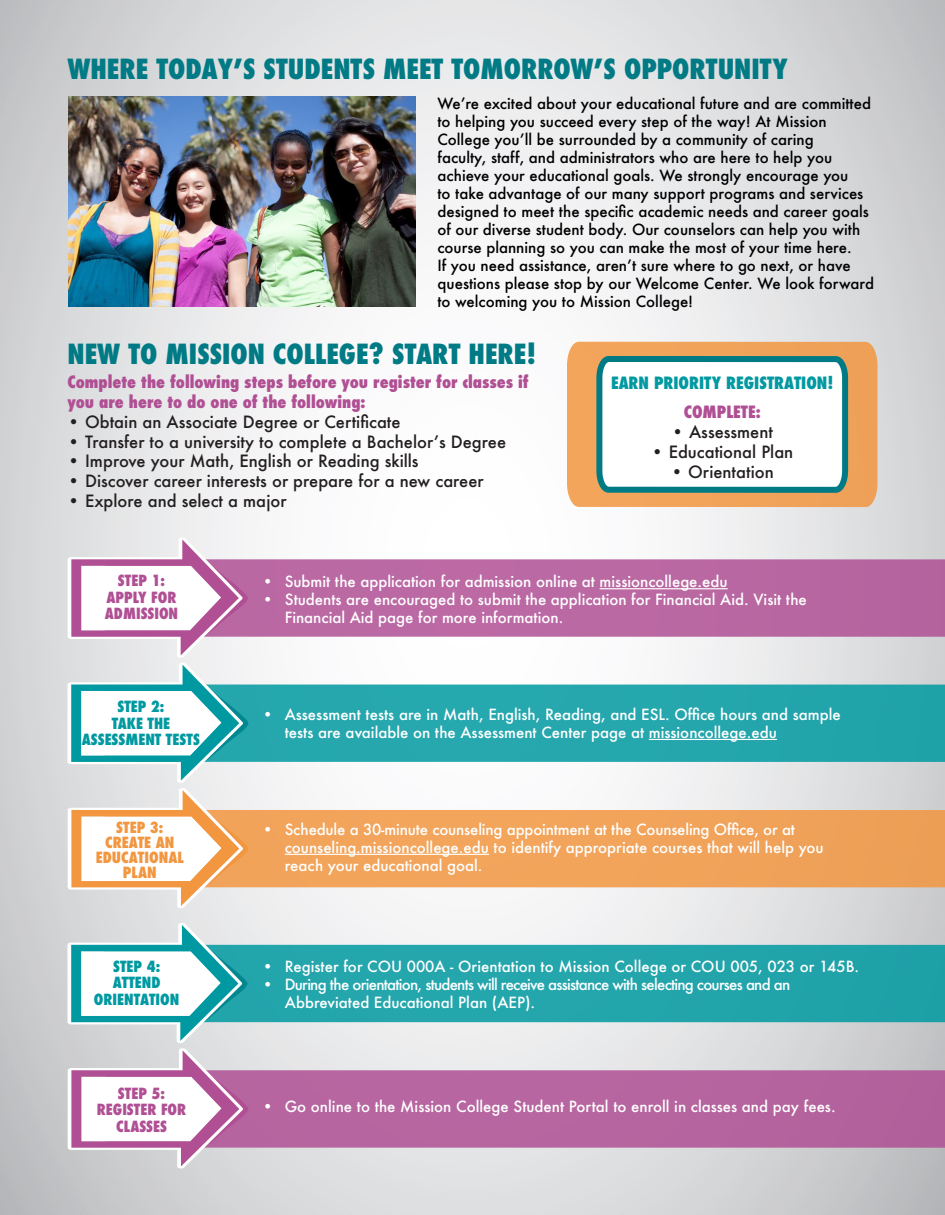
<style>
.page{position:relative;width:945px;height:1215px;background:#fff}
.page>*{position:absolute;margin:0;border:0;box-sizing:border-box;transform-origin:0 0}
.t1{font:800 condensed 27px "Futura";color:#007b85}
.t2{font:500 16.5px "Futura";color:#231f20}
.t3{font:800 condensed 16.5px/19.8px "Futura";color:#b04f94}
.t4{font:800 condensed 16.5px "Futura";color:#0099a1}
.t5{font:500 15px/18px "Futura";color:#fff}
.t6{font:500 15px/18px "Futura";color:#000}
.t7{font:500 15px/18px "Futura";letter-spacing:-.05em;color:#fff}
.t8{font:800 condensed 15px/16.5px "Futura";color:#0099a1;text-align:center}
.t9{font:800 condensed 15px/16.5px "Futura";color:#b04f94;text-align:center}
.t10{font:800 condensed 15px/15px "Futura";color:#f29640;text-align:center}
</style>
<div class="page">
<img style="left:68px;top:96px;width:348px;height:211px">
<div style="left:248px;top:810px;width:697px;height:77px;background:#f2a45b"></div>
<div style="left:248px;top:685px;width:697px;height:77px;background:#25a7ae"></div>
<div style="left:248px;top:559px;width:697px;height:78px;background:#bb69a3"></div>
<svg style="left:67px;top:536px;width:181px;height:373px"></svg>
<div style="left:248px;top:1070px;width:697px;height:78px;background:#b765a0"></div>
<div style="left:248px;top:945px;width:697px;height:77px;background:#23a5ac"></div>
<svg style="left:68px;top:922px;width:180px;height:247px"></svg>
<hr style="left:600px;top:588px;width:128px;height:1px;background:#fff">
<hr style="left:649px;top:739px;width:128px;height:1px;background:#fff">
<hr style="left:285px;top:854px;width:204px;height:1px;background:#fff">
<div style="left:567px;top:342px;width:310px;height:165px;background:#f1a35a"></div>
<svg style="left:593px;top:353px;width:258px;height:143px"></svg>
<p class="t1" style="left:68px;top:50px;width:722px">WHERE TODAY’S STUDENTS MEET TOMORROW’S OPPORTUNITY</p>
<p class="t6" style="left:437px;top:94px;width:438px">We’re excited about your educational future and are committed to helping you succeed every step of the way! At Mission College you’ll be surrounded by a community of caring<br>faculty, staff, and administrators who are here to help you achieve your educational goals. We strongly encourage you<br>to take advantage of our many support programs and services designed to meet the specific academic needs and career goals of our diverse student body. Our counselors can help you with course planning so you can make the most of your time here.<br>If you need assistance, aren’t sure where to go next, or have questions please stop by our Welcome Center. We look forward to welcoming you to Mission College!</p>
<p class="t1" style="left:68px;top:336px;width:470px">NEW TO MISSION COLLEGE? START HERE!</p>
<p class="t3" style="left:68px;top:372px;width:463px">Complete the following steps before you register for classes if you are here to do one of the following:</p>
<p class="t2" style="left:68px;top:410px;width:335px">• Obtain an Associate Degree or Certificate</p>
<p class="t2" style="left:68px;top:430px;width:440px">• Transfer to a university to complete a Bachelor’s Degree</p>
<p class="t2" style="left:68px;top:450px;width:353px">• Improve your Math, English or Reading skills</p>
<p class="t2" style="left:68px;top:470px;width:418px">• Discover career interests or prepare for a new career</p>
<p class="t2" style="left:68px;top:490px;width:221px">• Explore and select a major</p>
<p class="t4" style="left:611px;top:372px;width:224px">EARN PRIORITY REGISTRATION!</p>
<p class="t3" style="left:684px;top:402px;width:78px">COMPLETE:</p>
<p class="t2" style="left:672px;top:421px;width:103px">• Assessment</p>
<p class="t2" style="left:651px;top:440px;width:144px">• Educational Plan</p>
<p class="t2" style="left:671px;top:460px;width:105px">• Orientation</p>
<p class="t9" style="left:105px;top:573px;width:75px">STEP 1:<br>APPLY FOR<br>ADMISSION</p>
<p class="t5" style="left:262px;top:573px;width:467px">• Submit the application for admission online at missioncollege.edu</p>
<p class="t5" style="left:285px;top:591px;width:524px;text-indent:-22px">• Students are encouraged to submit the application for Financial Aid. Visit the<br>Financial Aid page for more information.</p>
<p class="t8" style="left:82px;top:699px;width:120px">STEP 2:<br>TAKE THE<br>ASSESSMENT TESTS</p>
<p class="t10" style="left:96px;top:820px;width:89px">STEP 3:<br>CREATE AN<br>EDUCATIONAL</p>
<p class="t10" style="left:123px;top:865px;width:35px">PLAN</p>
<p class="t8" style="left:94px;top:958px;width:87px">STEP 4:<br>ATTEND<br>ORIENTATION</p>
<p class="t9" style="left:97px;top:1085px;width:91px">STEP 5:<br>REGISTER FOR<br>CLASSES</p>
<p class="t5" style="left:285px;top:705px;width:558px;text-indent:-22px">• Assessment tests are in Math, English, Reading, and ESL. Office hours and sample tests are available on the Assessment Center page at missioncollege.edu</p>
<p class="t5" style="left:285px;top:820px;width:541px;text-indent:-22px">• Schedule a 30-minute counseling appointment at the Counseling Office, or at counseling.missioncollege.edu to identify appropriate courses that will help you reach your educational goal.</p>
<p class="t5" style="left:262px;top:957px;width:599px">• Register for COU 000A - Orientation to Mission College or COU 005, 023 or 145B.</p>
<p class="t7" style="left:285px;top:975px;width:507px;text-indent:-22px">• During the orientation, students will receive assistance with selecting courses and an<br>Abbreviated Educational Plan (AEP).</p>
<p class="t5" style="left:262px;top:1097px;width:575px">• Go online to the Mission College Student Portal to enroll in classes and pay fees.</p>
</div>
